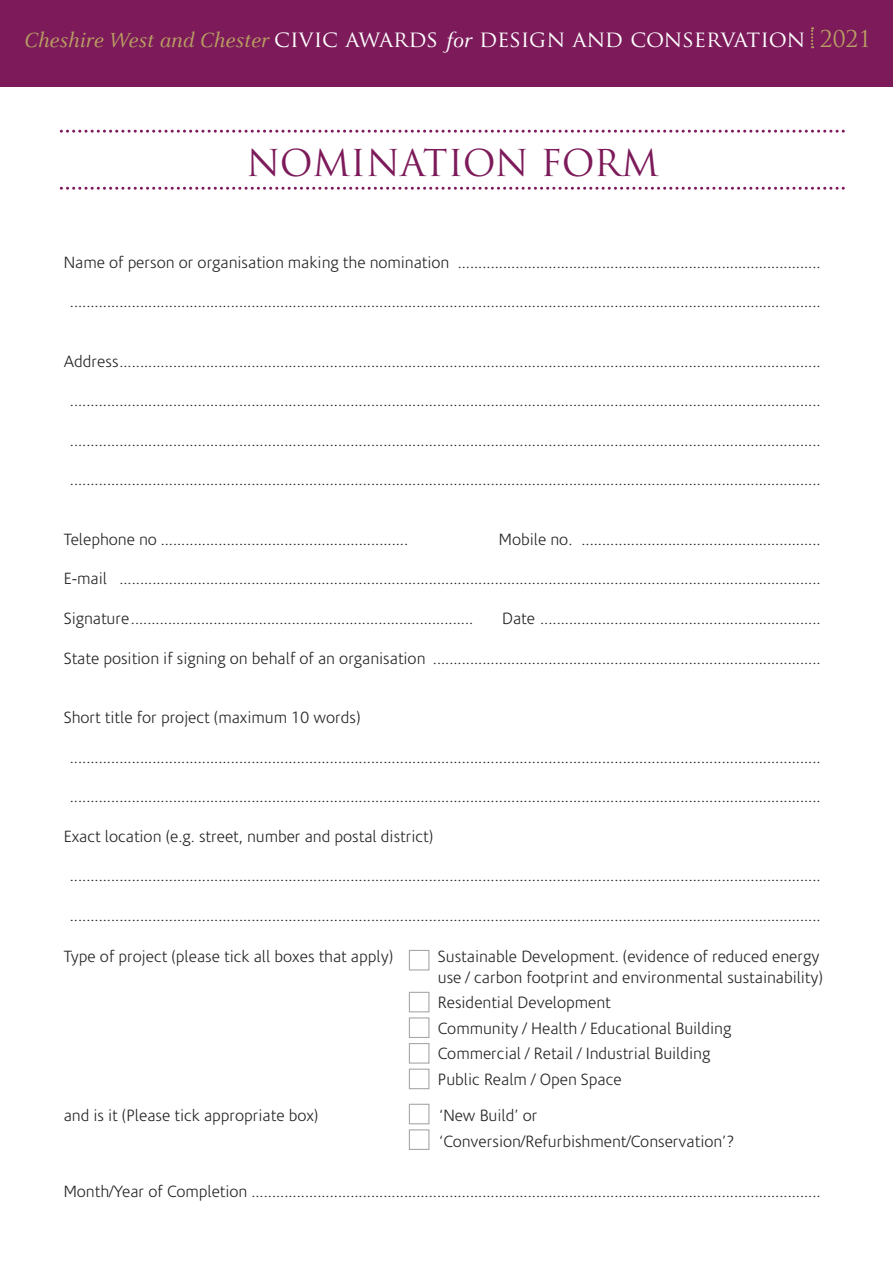
<style>
.page{position:relative;width:893px;height:1263px;background:#fff}
.page>*{position:absolute;margin:0;border:0;box-sizing:border-box;transform-origin:0 0}
.t1{font:36px "Trajan Pro";letter-spacing:-.005em;color:#7c1a5a}
.t2{font:22.5px "Trajan Pro";letter-spacing:-.005em;color:#fff}
.t3{font:300 16.5px/21px "Corisande";color:#272526}
.s1{font-family:"Celeste";font-style:italic;color:#b99f62}
.s2{font-family:"Celeste";font-style:italic}
.s3{color:#b99f62}
</style>
<div class="page">
<div style="left:409px;top:950px;width:20px;height:20px;border:1px solid #a8a8a8"></div>
<div style="left:409px;top:992px;width:20px;height:20px;border:1px solid #a8a8a8"></div>
<div style="left:409px;top:1017px;width:20px;height:21px;border:1px solid #a8a8a8"></div>
<div style="left:409px;top:1043px;width:20px;height:21px;border:1px solid #a8a8a8"></div>
<div style="left:409px;top:1068px;width:20px;height:21px;border:1px solid #a8a8a8"></div>
<div style="left:409px;top:1104px;width:20px;height:20px;border:1px solid #a8a8a8"></div>
<div style="left:409px;top:1129px;width:20px;height:21px;border:1px solid #a8a8a8"></div>
<svg style="left:61px;top:130px;width:784px;height:3px"></svg>
<svg style="left:61px;top:187px;width:784px;height:3px"></svg>
<div style="left:0;top:0;width:893px;height:87px;background:#7c1a5a"></div>
<svg style="left:811px;top:27px;width:2px;height:21px"></svg>
<p class="t2" style="left:24px;top:26px;width:849px"><span class="s1">Cheshire West and Chester</span> civic awards <span class="s2">for</span> design and conservation <span class="s3">2021</span></p>
<p class="t1" style="left:247px;top:142px;width:414px">NOMINATION FORM</p>
<p class="t3" style="left:64px;top:253px;width:758px">Name of person or organisation making the nomination ........................................................................................</p>
<p class="t3" style="left:70px;top:293px;width:752px">......................................................................................................................................................................................</p>
<p class="t3" style="left:64px;top:352px;width:758px">Address..........................................................................................................................................................................</p>
<p class="t3" style="left:70px;top:392px;width:752px">......................................................................................................................................................................................</p>
<p class="t3" style="left:70px;top:431px;width:752px">......................................................................................................................................................................................</p>
<p class="t3" style="left:70px;top:471px;width:752px">......................................................................................................................................................................................</p>
<p class="t3" style="left:64px;top:530px;width:346px">Telephone no ............................................................</p>
<p class="t3" style="left:499px;top:530px;width:323px">Mobile no. ..........................................................</p>
<p class="t3" style="left:64px;top:570px;width:758px">E-mail ..........................................................................................................................................................................</p>
<p class="t3" style="left:64px;top:609px;width:411px">Signature...................................................................................</p>
<p class="t3" style="left:502px;top:609px;width:320px">Date ....................................................................</p>
<p class="t3" style="left:64px;top:649px;width:758px">State position if signing on behalf of an organisation ..............................................................................................</p>
<p class="t3" style="left:64px;top:708px;width:298px">Short title for project (maximum 10 words)</p>
<p class="t3" style="left:70px;top:748px;width:752px">......................................................................................................................................................................................</p>
<p class="t3" style="left:70px;top:788px;width:752px">......................................................................................................................................................................................</p>
<p class="t3" style="left:64px;top:827px;width:371px">Exact location (e.g. street, number and postal district)</p>
<p class="t3" style="left:70px;top:867px;width:752px">......................................................................................................................................................................................</p>
<p class="t3" style="left:70px;top:906px;width:752px">......................................................................................................................................................................................</p>
<p class="t3" style="left:64px;top:947px;width:331px">Type of project (please tick all boxes that apply)</p>
<p class="t3" style="left:438px;top:947px;width:387px">Sustainable Development. (evidence of reduced energy use / carbon footprint and environmental sustainability)</p>
<p class="t3" style="left:438px;top:994px;width:174px">Residential Development</p>
<p class="t3" style="left:438px;top:1019px;width:295px">Community / Health / Educational Building</p>
<p class="t3" style="left:438px;top:1045px;width:274px">Commercial / Retail / Industrial Building</p>
<p class="t3" style="left:438px;top:1070px;width:185px">Public Realm / Open Space</p>
<p class="t3" style="left:64px;top:1106px;width:256px">and is it (Please tick appropriate box)</p>
<p class="t3" style="left:439px;top:1106px;width:100px">‘New Build’ or</p>
<p class="t3" style="left:439px;top:1132px;width:297px">‘Conversion/Refurbishment/Conservation’?</p>
<p class="t3" style="left:64px;top:1182px;width:758px">Month/Year of Completion ..........................................................................................................................................</p>
</div>
